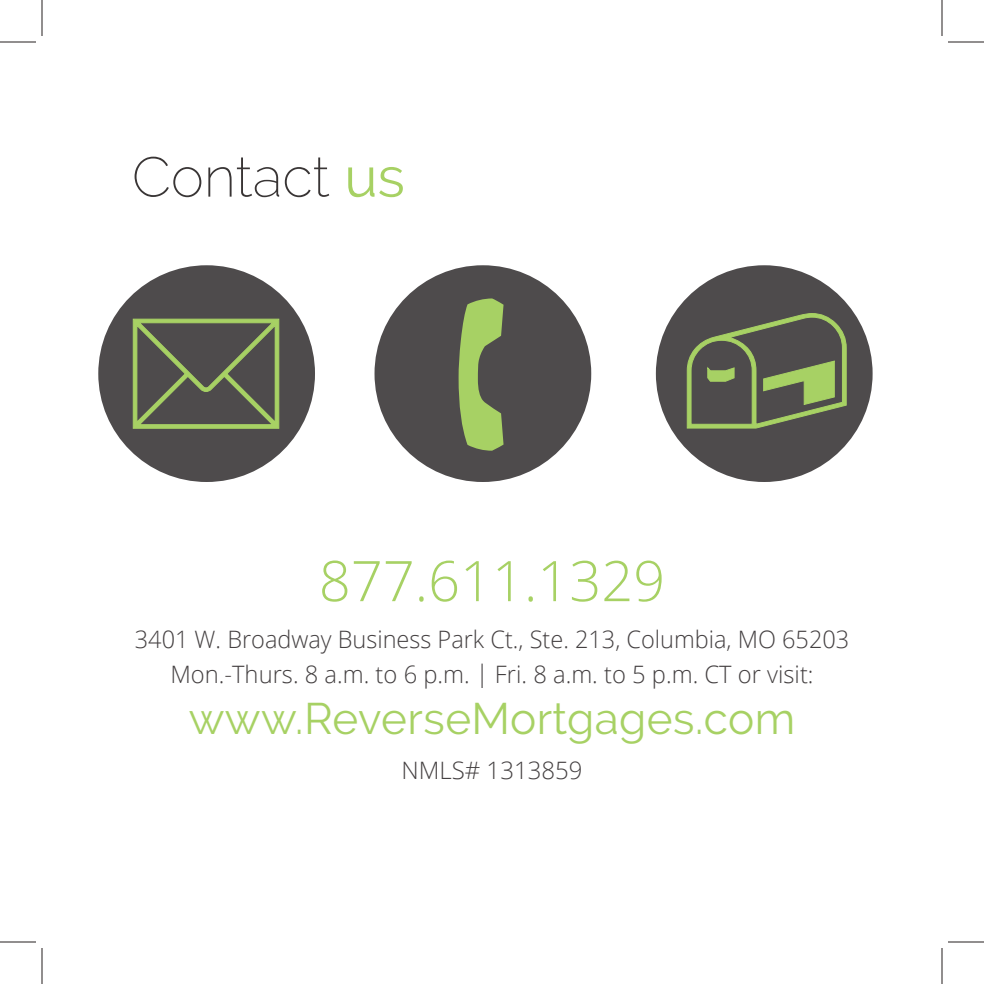
<style>
.page{position:relative;width:984px;height:984px;background:#fff}
.page>*{position:absolute;margin:0;border:0;box-sizing:border-box;transform-origin:0 0}
.t1{font:300 56px "Open Sans";color:#a7d164}
.t2{font:200 56px "Raleway";color:#393535}
.t3{font:44px "Raleway";letter-spacing:.01em;color:#a7d164}
.t4{font:300 24px/34.6px "Open Sans";color:#444041;text-align:center}
.s1{font-weight:400;color:#a7d164}
</style>
<div class="page">
<div style="left:375px;top:265px;width:216px;height:217px;background:#4e4b4c;border-radius:50%"></div>
<div style="left:98px;top:265px;width:217px;height:217px;background:#4e4b4c;border-radius:50%"></div>
<div style="left:656px;top:265px;width:217px;height:217px;background:#4e4b4c;border-radius:50%"></div>
<hr style="left:0;top:42px;width:36px;height:1px;background:#241f1f">
<hr style="left:948px;top:42px;width:36px;height:1px;background:#241f1f">
<hr style="left:0;top:942px;width:36px;height:1px;background:#241f1f">
<hr style="left:948px;top:942px;width:36px;height:1px;background:#241f1f">
<hr style="left:42px;top:0;width:1px;height:36px;background:#241f1f">
<hr style="left:42px;top:948px;width:1px;height:36px;background:#241f1f">
<hr style="left:942px;top:0;width:1px;height:36px;background:#241f1f">
<hr style="left:942px;top:948px;width:1px;height:36px;background:#241f1f">
<svg style="left:132px;top:318px;width:148px;height:111px"></svg>
<svg style="left:686px;top:313px;width:161px;height:116px"></svg>
<h1 class="t2" style="left:132px;top:144px;width:274px">Contact <span class="s1">us</span></h1>
<h1 class="t1" style="left:319px;top:542px;width:348px">877.611.1329</h1>
<p class="t4" style="left:135px;top:622px;width:716px">3401 W. Broadway Business Park Ct., Ste. 213, Columbia, MO 65203<br>Mon.-Thurs. 8 a.m. to 6 p.m. | Fri. 8 a.m. to 5 p.m. CT or visit:</p>
<h2 class="t3" style="left:189px;top:693px;width:608px">www.ReverseMortgages.com</h2>
<p class="t4" style="left:401px;top:752px;width:183px">NMLS# 1313859</p>
</div>
